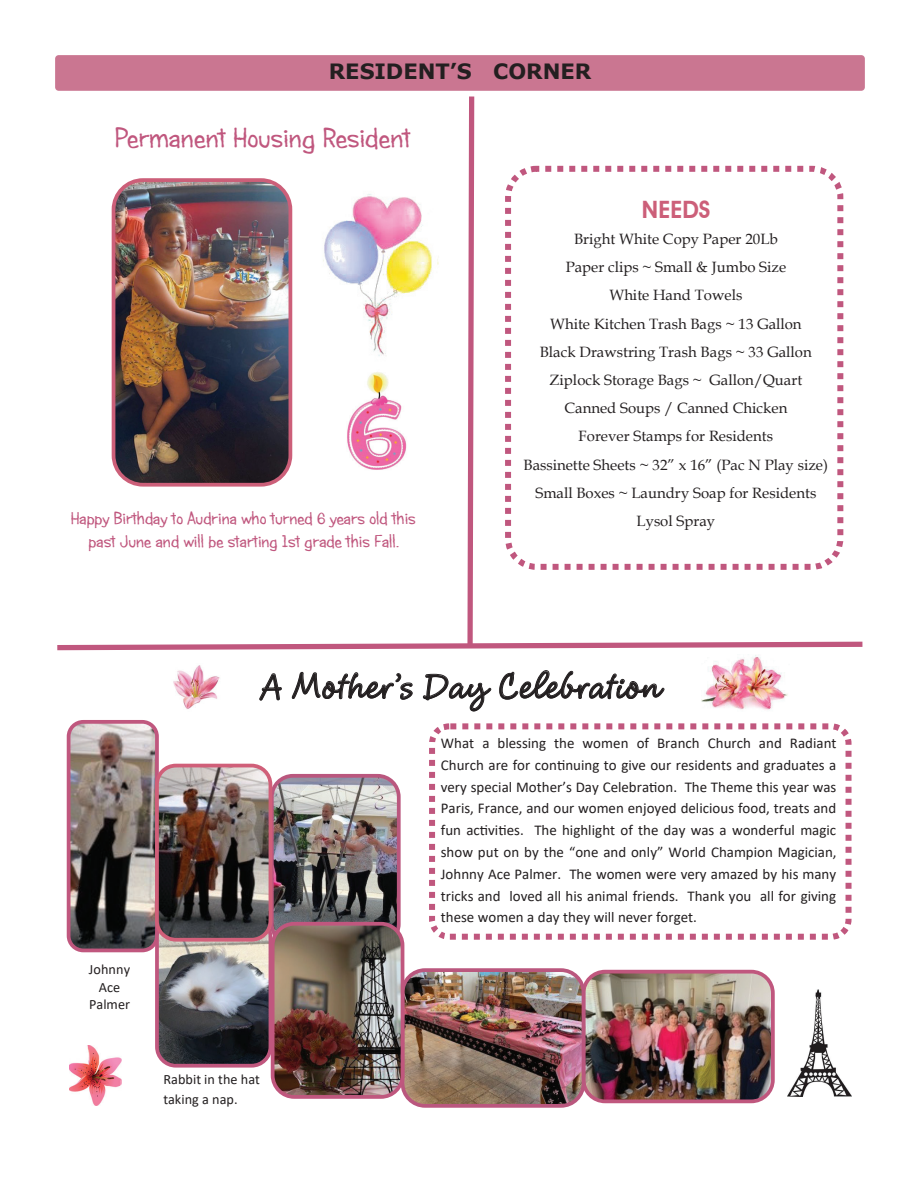
<style>
.page{position:relative;width:918px;height:1188px;background:#fff}
.page>*{position:absolute;margin:0;border:0;box-sizing:border-box;transform-origin:0 0}
.t1{font:700 33px "Cluff Hmk";color:#231f20}
.t2{font:27px "Candy Buzz BTN Bold";color:#c0577e}
.t3{font:600 24px "Avant Garde IT Cby BT";letter-spacing:.005em;color:#cc5f79}
.t4{font:700 21px "Verdana";color:#231f20}
.t5{font:16.5px/23.4px "Candy Buzz BTN Bold";color:#c0577e;text-align:center}
.t6{font:15px/21.8px "Calibri";color:#231f20;text-align:justify}
.t7{font:15px/28.2px "Book Antiqua";color:#231f20;text-align:center}
.t8{font:14.25px/17.4px "Calibri";color:#231f20;text-align:center}
</style>
<div class="page">
<div style="left:55px;top:55px;width:810px;height:36px;background:#ca7691;border-radius:4px"></div>
<svg style="left:429px;top:723px;width:423px;height:217px"></svg>
<img style="left:69px;top:725px;width:85px;height:225px">
<div style="left:67px;top:720px;width:92px;height:232px;border:4px solid #c0577e;border-radius:15px"></div>
<img style="left:160px;top:940px;width:107px;height:123px">
<div style="left:155px;top:916px;width:117px;height:152px;border:4px solid #c0577e;border-radius:19px"></div>
<img style="left:584px;top:972px;width:186px;height:129px">
<div style="left:582px;top:970px;width:193px;height:133px;border:4px solid #c0577e;border-radius:22px"></div>
<img style="left:272px;top:779px;width:124px;height:145px">
<div style="left:270px;top:774px;width:131px;height:173px;border:4px solid #ba577e;border-radius:21px"></div>
<img style="left:404px;top:970px;width:180px;height:133px">
<div style="left:401px;top:968px;width:184px;height:140px;border:4px solid #ba577e;border-radius:23px"></div>
<img style="left:273px;top:924px;width:130px;height:170px">
<div style="left:271px;top:922px;width:133px;height:177px;border:4px solid #c0577e;border-radius:22px"></div>
<svg style="left:57px;top:96px;width:806px;height:555px"></svg>
<svg style="left:505px;top:166px;width:338px;height:404px"></svg>
<img style="left:344px;top:367px;width:64px;height:106px">
<img style="left:311px;top:180px;width:145px;height:187px">
<img style="left:788px;top:989px;width:64px;height:108px">
<img style="left:173px;top:665px;width:47px;height:44px">
<img style="left:701px;top:655px;width:87px;height:55px">
<img style="left:69px;top:1045px;width:53px;height:61px">
<img style="left:157px;top:766px;width:113px;height:174px">
<div style="left:155px;top:764px;width:117px;height:178px;border:4px solid #d05f79;border-radius:19px"></div>
<h3 class="t4" style="left:329px;top:56px;width:264px">RESIDENT’S CORNER</h3>
<h2 class="t2" style="left:115px;top:122px;width:298px">Permanent Housing Resident</h2>
<p class="t5" style="left:71px;top:507px;width:347px">Happy Birthday to Audrina who turned 6 years old this past June and will be starting 1st grade this Fall.</p>
<h3 class="t3" style="left:642px;top:195px;width:70px">NEEDS</h3>
<p class="t7" style="left:524px;top:225px;width:306px">Bright White Copy Paper 20Lb<br>Paper clips ~ Small &amp; Jumbo Size<br>White Hand Towels<br>White Kitchen Trash Bags ~ 13 Gallon<br>Black Drawstring Trash Bags ~ 33 Gallon<br>Ziplock Storage Bags ~ Gallon/Quart<br>Canned Soups / Canned Chicken<br>Forever Stamps for Residents<br>Bassinette Sheets ~ 32” x 16” (Pac N Play size)<br>Small Boxes ~ Laundry Soap for Residents<br>Lysol Spray</p>
<p class="t8" style="left:89px;top:961px;width:43px">Johnny<br>Ace<br>Palmer</p>
<h1 class="t1" style="left:260px;top:666px;width:401px">A Mother’s Day Celebration</h1>
<p class="t6" style="left:441px;top:732px;width:397px">What a blessing the women of Branch Church and Radiant Church are for continuing to give our residents and graduates a very special Mother’s Day Celebration. The Theme this year was Paris, France, and our women enjoyed delicious food, treats and fun activities. The highlight of the day was a wonderful magic show put on by the “one and only” World Champion Magician, Johnny Ace Palmer. The women were very amazed by his many tricks and loved all his animal friends. Thank you all for giving these women a day they will never forget.</p>
<p class="t8" style="left:163px;top:1068px;width:98px;line-height:20.7px;text-align:left">Rabbit in the hat taking a nap.</p>
</div>
